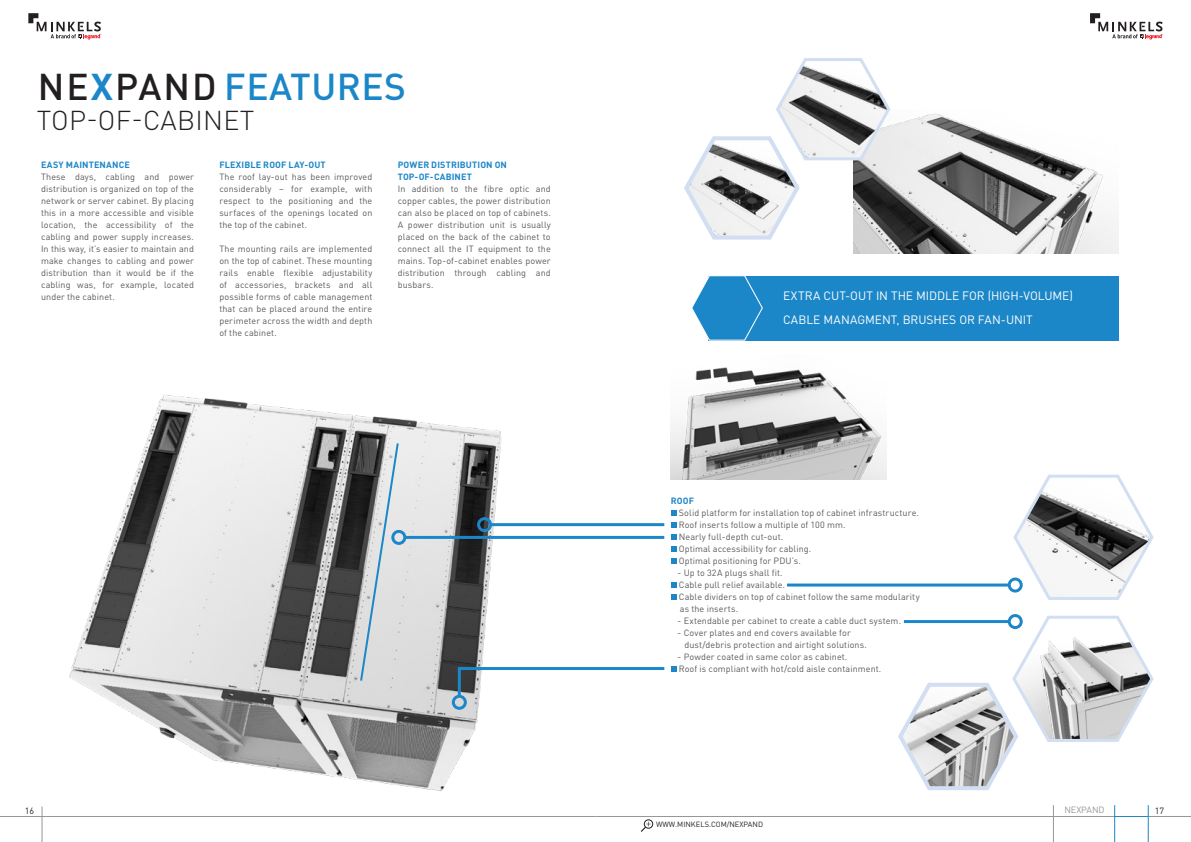
<style>
.page{position:relative;width:1191px;height:842px;background:#fff}
.page>*{position:absolute;margin:0;border:0;box-sizing:border-box;transform-origin:0 0}
.t1{font:500 37px "DIN Pro";letter-spacing:.01em;color:#1c87c8}
.t2{font:300 27px "DIN Pro";letter-spacing:.01em;color:#231f20}
.t3{font:12px/24px "DIN Pro";letter-spacing:-.005em;color:#fff}
.t4{font:9px/12px "DIN Pro";letter-spacing:.01em;color:#58595b}
.t5{font:700 9px/12px "DIN Pro";letter-spacing:.015em;color:#1c87c8}
.t6{font:9px "DIN Pro";color:#949698}
.t7{font:9px "DIN Pro";color:#231f20}
.t8{font:7.5px "DIN Pro";color:#231f20}
.s1{font-size:36.8px;color:#231f20}
.s2{font-weight:700;font-size:36.8px}
</style>
<div class="page">
<hr style="left:42px;top:806px;width:1px;height:36px;background:#949698">
<hr style="left:0;top:816px;width:595px;height:1px;background:#949698">
<hr style="left:595px;top:816px;width:520px;height:1px;background:#949698">
<hr style="left:1114px;top:816px;width:34px;height:1px;background:#1c87c8">
<hr style="left:1148px;top:816px;width:43px;height:1px;background:#949698">
<hr style="left:1053px;top:805px;width:1px;height:37px;background:#949698">
<hr style="left:1148px;top:805px;width:1px;height:37px;background:#1c87c8">
<div style="left:644px;top:819px;width:9px;height:10px;border:1px solid #231f20;border-radius:50%"></div>
<svg style="left:641px;top:822px;width:9px;height:10px"></svg>
<hr style="left:1114px;top:805px;width:1px;height:37px;background:#1c87c8">
<svg style="left:1090px;top:13px;width:73px;height:27px"></svg>
<svg style="left:28px;top:13px;width:74px;height:27px"></svg>
<img style="left:69px;top:394px;width:470px;height:397px">
<img style="left:671px;top:367px;width:215px;height:112px">
<svg style="left:671px;top:510px;width:5px;height:6px"></svg>
<svg style="left:671px;top:522px;width:5px;height:6px"></svg>
<svg style="left:671px;top:534px;width:5px;height:6px"></svg>
<svg style="left:671px;top:546px;width:5px;height:6px"></svg>
<svg style="left:671px;top:558px;width:5px;height:6px"></svg>
<svg style="left:671px;top:582px;width:5px;height:6px"></svg>
<svg style="left:671px;top:594px;width:5px;height:6px"></svg>
<svg style="left:671px;top:666px;width:5px;height:6px"></svg>
<hr style="left:787px;top:583px;width:222px;height:3px;background:#1c87c8">
<div style="left:1007px;top:577px;width:15px;height:15px;border:3px solid #1c87c8;border-radius:50%"></div>
<hr style="left:490px;top:523px;width:174px;height:3px;background:#1c87c8">
<div style="left:477px;top:517px;width:15px;height:15px;border:3px solid #1c87c8;border-radius:50%"></div>
<div style="left:708px;top:276px;width:410px;height:65px;background:#1c87c8"></div>
<svg style="left:692px;top:275px;width:71px;height:66px"></svg>
<hr style="left:405px;top:536px;width:259px;height:3px;background:#1c87c8">
<div style="left:391px;top:530px;width:15px;height:15px;border:3px solid #1c87c8;border-radius:50%"></div>
<svg style="left:359px;top:441px;width:41px;height:242px"></svg>
<hr style="left:459px;top:667px;width:205px;height:3px;background:#1c87c8">
<hr style="left:458px;top:667px;width:3px;height:29px;background:#1c87c8">
<div style="left:452px;top:695px;width:15px;height:15px;border:3px solid #1c87c8;border-radius:50%"></div>
<svg style="left:1011px;top:474px;width:143px;height:126px"></svg>
<svg style="left:898px;top:614px;width:256px;height:176px"></svg>
<img style="left:854px;top:113px;width:264px;height:141px">
<svg style="left:684px;top:58px;width:208px;height:184px"></svg>
<h1 class="t1" style="left:38px;top:56px;width:369px"><span class="s1">NE</span><span class="s2">X</span><span class="s1">PAND</span> FEATURES</h1>
<h2 class="t2" style="left:37px;top:99px;width:219px">TOP-OF-CABINET</h2>
<p class="t5" style="left:41px;top:158px;width:90px">EASY MAINTENANCE</p>
<p class="t4" style="left:41px;top:170px;width:154px;text-align:justify">These days, cabling and power distribution is organized on top of the network or server cabinet. By placing this in a more accessible and visible location, the accessibility of the cabling and power supply increases.<br>In this way, it’s easier to maintain and make changes to cabling and power distribution than it would be if the cabling was, for example, located under the cabinet.</p>
<p class="t5" style="left:398px;top:158px;width:111px">POWER DISTRIBUTION ON<br>TOP-OF-CABINET</p>
<p class="t4" style="left:398px;top:182px;width:154px;text-align:justify">In addition to the fibre optic and copper cables, the power distribution can also be placed on top of cabinets.<br>A power distribution unit is usually placed on the back of the cabinet to connect all the IT equipment to the mains. Top-of-cabinet enables power distribution through cabling and busbars.</p>
<p class="t5" style="left:219px;top:158px;width:108px">FLEXIBLE ROOF LAY-OUT</p>
<p class="t4" style="left:219px;top:170px;width:154px;text-align:justify">The roof lay-out has been improved considerably – for example, with respect to the positioning and the surfaces of the openings located on the top of the cabinet.</p>
<p class="t4" style="left:219px;top:242px;width:154px;text-align:justify">The mounting rails are implemented on the top of cabinet. These mounting rails enable flexible adjustability of accessories, brackets and all possible forms of cable management that can be placed around the entire perimeter across the width and depth of the cabinet.</p>
<h3 class="t3" style="left:783px;top:282px;width:291px">EXTRA CUT-OUT IN THE MIDDLE FOR (HIGH-VOLUME)<br>CABLE MANAGMENT, BRUSHES OR FAN-UNIT</h3>
<p class="t5" style="left:671px;top:494px;width:25px">ROOF</p>
<p class="t4" style="left:679px;top:506px;width:242px">Solid platform for installation top of cabinet infrastructure.<br>Roof inserts follow a multiple of 100 mm.<br>Nearly full-depth cut-out.<br>Optimal accessibility for cabling.<br>Optimal positioning for PDU’s.</p>
<p class="t4" style="left:677px;top:566px;width:244px">- Up to 32A plugs shall fit.<br>Cable pull relief available.<br>Cable dividers on top of cabinet follow the same modularity as the inserts.</p>
<p class="t4" style="left:677px;top:614px;width:225px">- Extendable per cabinet to create a cable duct system.</p>
<p class="t4" style="left:684px;top:626px;width:184px;text-indent:-7px">- Cover plates and end covers available for dust/debris protection and airtight solutions.</p>
<p class="t4" style="left:677px;top:650px;width:205px">- Powder coated in same color as cabinet.<br>Roof is compliant with hot/cold aisle containment.</p>
<p class="t7" style="left:25px;top:803px;width:11px">16</p>
<p class="t6" style="left:1064px;top:803px;width:42px">NEXPAND</p>
<p class="t7" style="left:1154px;top:803px;width:11px">17</p>
<p class="t8" style="left:656px;top:818px;width:108px">WWW.MINKELS.COM/NEXPAND</p>
</div>
